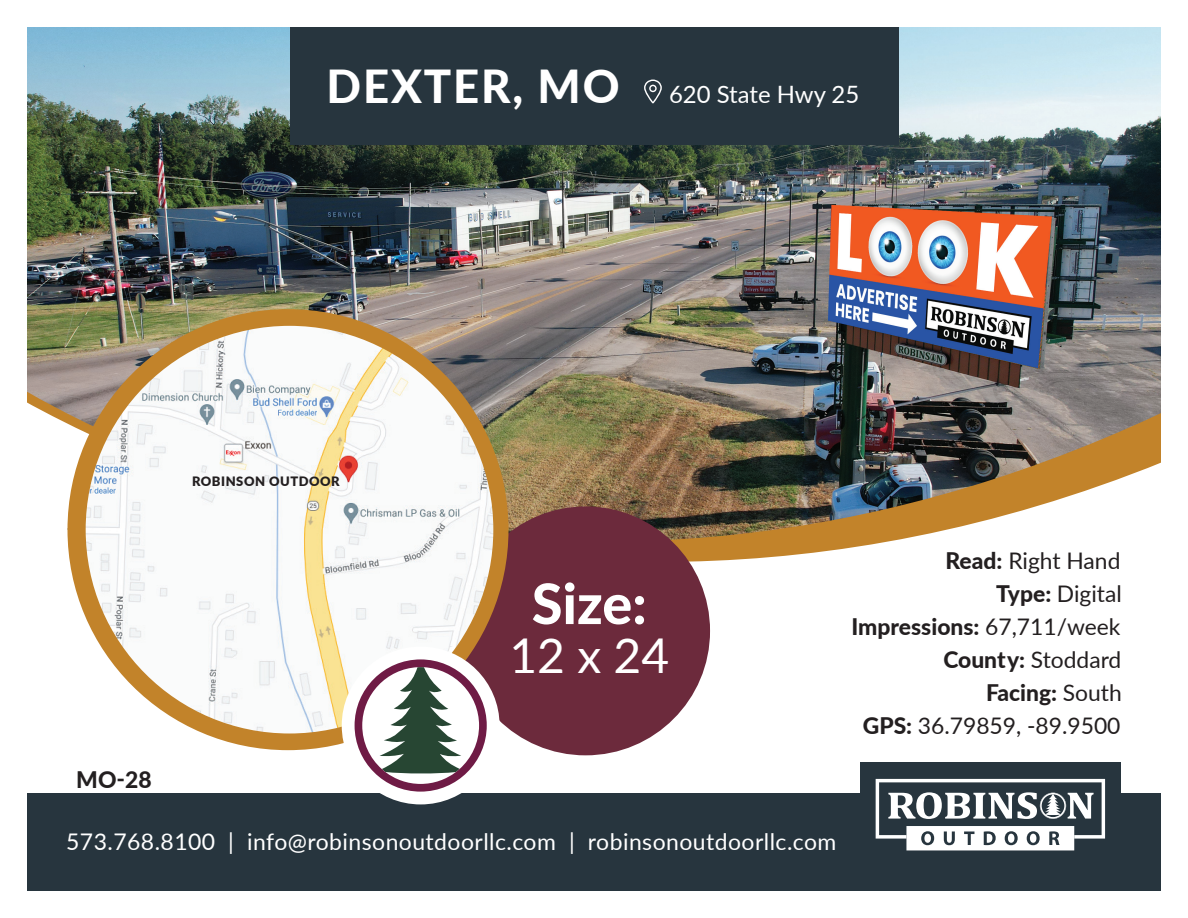
<style>
.page{position:relative;width:1188px;height:918px;background:#fff}
.page>*{position:absolute;margin:0;border:0;box-sizing:border-box;transform-origin:0 0}
.t1{font:800 55.8px "Lato";color:#fff}
.t2{font:48px "Lato";color:#fff}
.t3{font:23.85px "Lato";color:#fff}
.t4{font:22.95px "Lato";letter-spacing:.02em;color:#fff}
.t5{font:22.8px/33.2px "Lato";color:#231f20;text-align:right}
.t6{font:800 22.8px "Lato";color:#231f20}
.t7{font:900 12.9px "Lato";letter-spacing:.04em;color:#231f20}
.s1{font-weight:800;font-size:45.6px}
.s2{font-weight:800}
</style>
<div class="page">
<img style="left:27px;top:27px;width:1134px;height:864px">
<p class="t3" style="left:327px;top:78px;width:534px"><span class="s1">DEXTER, MO</span> 620 State Hwy 25</p>
<p class="t7" style="left:192px;top:472px;width:149px">ROBINSON OUTDOOR</p>
<p class="t6" style="left:76px;top:762px;width:77px">MO-28</p>
<h1 class="t1" style="left:532px;top:562px;width:117px">Size:</h1>
<h2 class="t2" style="left:509px;top:621px;width:161px">12 x 24</h2>
<p class="t4" style="left:66px;top:826px;width:772px">573.768.8100 | info@robinsonoutdoorllc.com | robinsonoutdoorllc.com</p>
<p class="t5" style="left:852px;top:543px;width:272px"><span class="s2">Read:</span> Right Hand<br><span class="s2">Type:</span> Digital<br><span class="s2">Impressions:</span> 67,711/week<br><span class="s2">County:</span> Stoddard<br><span class="s2">Facing:</span> South<br><span class="s2">GPS:</span> 36.79859, -89.9500</p>
</div>
